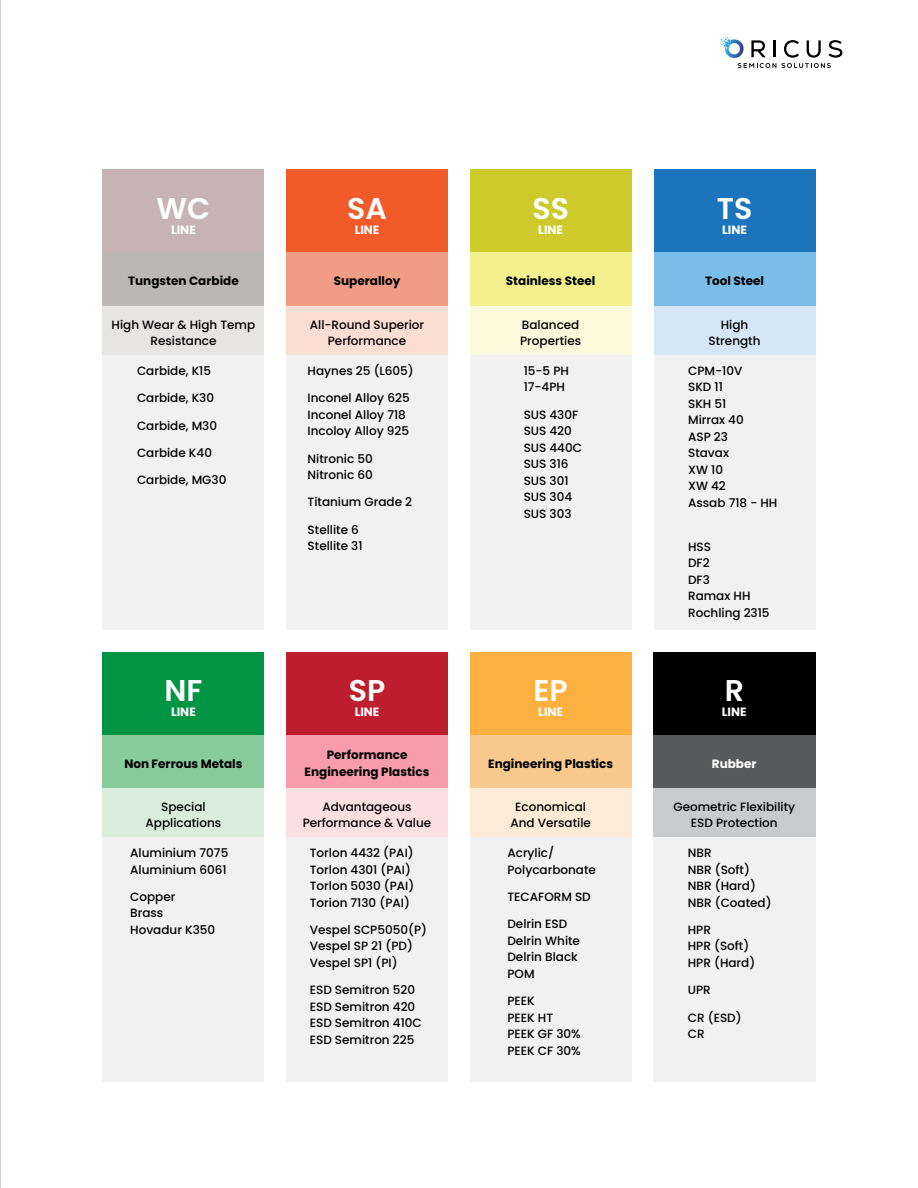
<style>
.page{position:relative;width:918px;height:1188px;background:#fff}
.page>*{position:absolute;margin:0;border:0;box-sizing:border-box;transform-origin:0 0}
.t1{font:600 30px "Poppins";color:#fff}
.t2{font:500 12px/16.5px "Poppins";color:#000}
.t3{font:700 12px/16.5px "Poppins";color:#000;text-align:center}
.t4{font:700 12px "Poppins";color:#fff}
</style>
<div class="page">
<svg style="left:720px;top:37px;width:122px;height:31px"></svg>
<hr style="left:0;top:0;width:1px;height:1188px;background:#9d9fa2">
<div style="left:102px;top:252px;width:162px;height:54px;background:#bcb7b7"></div>
<div style="left:102px;top:734px;width:162px;height:54px;background:#88cb9b"></div>
<div style="left:286px;top:252px;width:162px;height:54px;background:#f19d86"></div>
<div style="left:286px;top:734px;width:162px;height:54px;background:#f69caa"></div>
<div style="left:470px;top:252px;width:162px;height:54px;background:#f4f08e"></div>
<div style="left:470px;top:734px;width:162px;height:54px;background:#f7c98d"></div>
<div style="left:654px;top:252px;width:162px;height:54px;background:#79bde8"></div>
<div style="left:653px;top:734px;width:162px;height:54px;background:#58595b"></div>
<div style="left:102px;top:170px;width:162px;height:82px;background:#c7b3b5"></div>
<div style="left:102px;top:652px;width:162px;height:82px;background:#009444"></div>
<div style="left:286px;top:170px;width:162px;height:82px;background:#f15a29"></div>
<div style="left:286px;top:652px;width:162px;height:82px;background:#be1e2d"></div>
<div style="left:470px;top:170px;width:162px;height:82px;background:#cccb2b"></div>
<div style="left:470px;top:652px;width:162px;height:82px;background:#fbb040"></div>
<div style="left:654px;top:170px;width:162px;height:82px;background:#1c75bc"></div>
<div style="left:653px;top:652px;width:162px;height:82px;background:#000"></div>
<div style="left:102px;top:355px;width:162px;height:275px;background:#f1f1f2"></div>
<div style="left:102px;top:837px;width:162px;height:244px;background:#f1f1f2"></div>
<div style="left:286px;top:355px;width:162px;height:275px;background:#f1f1f2"></div>
<div style="left:286px;top:837px;width:162px;height:244px;background:#f1f1f2"></div>
<div style="left:470px;top:355px;width:162px;height:275px;background:#f1f1f2"></div>
<div style="left:470px;top:837px;width:162px;height:244px;background:#f1f1f2"></div>
<div style="left:654px;top:355px;width:162px;height:275px;background:#f1f1f2"></div>
<div style="left:653px;top:837px;width:162px;height:244px;background:#f1f1f2"></div>
<div style="left:102px;top:306px;width:162px;height:49px;background:#e7e4e4"></div>
<div style="left:102px;top:788px;width:162px;height:49px;background:#d9eddd"></div>
<div style="left:286px;top:306px;width:162px;height:49px;background:#fbded3"></div>
<div style="left:286px;top:788px;width:162px;height:49px;background:#fcdfe0"></div>
<div style="left:470px;top:306px;width:162px;height:49px;background:#faf9db"></div>
<div style="left:470px;top:788px;width:162px;height:49px;background:#fcecd7"></div>
<div style="left:654px;top:306px;width:162px;height:49px;background:#d5e7f7"></div>
<div style="left:653px;top:788px;width:162px;height:49px;background:#c9cacc"></div>
<h1 class="t1" style="left:157px;top:188px;width:55px">WC</h1>
<p class="t4" style="left:171px;top:222px;width:26px">LINE</p>
<h1 class="t1" style="left:347px;top:188px;width:41px">SA</h1>
<p class="t4" style="left:355px;top:222px;width:26px">LINE</p>
<h1 class="t1" style="left:532px;top:188px;width:38px">SS</h1>
<p class="t4" style="left:538px;top:222px;width:26px">LINE</p>
<h1 class="t1" style="left:717px;top:188px;width:37px">TS</h1>
<p class="t4" style="left:722px;top:222px;width:26px">LINE</p>
<p class="t3" style="left:128px;top:273px;width:112px">Tungsten Carbide</p>
<p class="t3" style="left:334px;top:273px;width:68px">Superalloy</p>
<p class="t3" style="left:506px;top:273px;width:91px">Stainless Steel</p>
<p class="t3" style="left:705px;top:273px;width:61px">Tool Steel</p>
<p class="t2" style="left:112px;top:316px;width:145px;text-align:center">High Wear &amp; High Temp<br>Resistance</p>
<p class="t2" style="left:310px;top:316px;width:116px;text-align:center">All-Round Superior<br>Performance</p>
<p class="t2" style="left:520px;top:316px;width:62px">Balanced<br>Properties</p>
<p class="t2" style="left:709px;top:316px;width:53px;text-align:center">High<br>Strength</p>
<p class="t2" style="left:137px;top:362px;width:76px">Carbide, K15</p>
<p class="t2" style="left:137px;top:390px;width:79px">Carbide, K30</p>
<p class="t2" style="left:137px;top:417px;width:82px">Carbide, M30</p>
<p class="t2" style="left:137px;top:444px;width:77px">Carbide K40</p>
<p class="t2" style="left:137px;top:472px;width:91px">Carbide, MG30</p>
<p class="t2" style="left:308px;top:362px;width:108px">Haynes 25 (L605)</p>
<p class="t2" style="left:308px;top:390px;width:104px">Inconel Alloy 625<br>Inconel Alloy 718<br>Incoloy Alloy 925</p>
<p class="t2" style="left:308px;top:450px;width:67px">Nitronic 50<br>Nitronic 60</p>
<p class="t2" style="left:308px;top:494px;width:106px">Titanium Grade 2</p>
<p class="t2" style="left:308px;top:521px;width:56px">Stellite 6<br>Stellite 31</p>
<p class="t2" style="left:524px;top:362px;width:47px">15-5 PH<br>17-4PH</p>
<p class="t2" style="left:524px;top:406px;width:60px">SUS 430F<br>SUS 420<br>SUS 440C<br>SUS 316<br>SUS 301<br>SUS 304<br>SUS 303</p>
<p class="t2" style="left:688px;top:362px;width:91px">CPM-10V<br>SKD 11<br>SKH 51<br>Mirrax 40<br>ASP 23<br>Stavax<br>XW 10<br>XW 42<br>Assab 718 - HH</p>
<p class="t2" style="left:688px;top:538px;width:83px">HSS<br>DF2<br>DF3<br>Ramax HH<br>Rochling 2315</p>
<h1 class="t1" style="left:164px;top:670px;width:39px">NF</h1>
<p class="t4" style="left:171px;top:704px;width:26px">LINE</p>
<h1 class="t1" style="left:349px;top:670px;width:38px">SP</h1>
<p class="t4" style="left:355px;top:704px;width:26px">LINE</p>
<h1 class="t1" style="left:534px;top:670px;width:36px">EP</h1>
<p class="t4" style="left:538px;top:704px;width:26px">LINE</p>
<h1 class="t1" style="left:725px;top:670px;width:21px">R</h1>
<p class="t4" style="left:722px;top:704px;width:26px">LINE</p>
<p class="t3" style="left:124px;top:755px;width:120px">Non Ferrous Metals</p>
<p class="t3" style="left:305px;top:747px;width:126px">Performance<br>Engineering Plastics</p>
<p class="t3" style="left:488px;top:755px;width:126px">Engineering Plastics</p>
<p class="t4" style="left:712px;top:755px;width:46px">Rubber</p>
<p class="t2" style="left:146px;top:798px;width:77px;text-align:center">Special<br>Applications</p>
<p class="t2" style="left:303px;top:798px;width:130px;text-align:center">Advantageous<br>Performance &amp; Value</p>
<p class="t2" style="left:510px;top:798px;width:82px;text-align:center">Economical<br>And Versatile</p>
<p class="t2" style="left:673px;top:798px;width:123px;text-align:center">Geometric Flexibility<br>ESD Protection</p>
<p class="t2" style="left:130px;top:845px;width:100px">Aluminium 7075<br>Aluminium 6061</p>
<p class="t2" style="left:130px;top:889px;width:86px">Copper<br>Brass<br>Hovadur K350</p>
<p class="t2" style="left:310px;top:845px;width:106px">Torlon 4432 (PAI)<br>Torlon 4301 (PAI)<br>Torlon 5030 (PAI)<br>Torion 7130 (PAI)</p>
<p class="t2" style="left:310px;top:922px;width:119px">Vespel SCP5050(P)<br>Vespel SP 21 (PD)<br>Vespel SP1 (PI)</p>
<p class="t2" style="left:310px;top:982px;width:114px">ESD Semitron 520<br>ESD Semitron 420<br>ESD Semitron 410C<br>ESD Semitron 225</p>
<p class="t2" style="left:507px;top:845px;width:90px">Acrylic/<br>Polycarbonate</p>
<p class="t2" style="left:507px;top:889px;width:85px">TECAFORM SD</p>
<p class="t2" style="left:507px;top:916px;width:74px">Delrin ESD<br>Delrin White<br>Delrin Black<br>POM</p>
<p class="t2" style="left:507px;top:993px;width:75px">PEEK<br>PEEK HT<br>PEEK GF 30%<br>PEEK CF 30%</p>
<p class="t2" style="left:688px;top:845px;width:85px">NBR<br>NBR (Soft)<br>NBR (Hard)<br>NBR (Coated)</p>
<p class="t2" style="left:688px;top:922px;width:69px">HPR<br>HPR (Soft)<br>HPR (Hard)</p>
<p class="t2" style="left:688px;top:982px;width:25px">UPR</p>
<p class="t2" style="left:688px;top:1009px;width:55px">CR (ESD)<br>CR</p>
</div>
